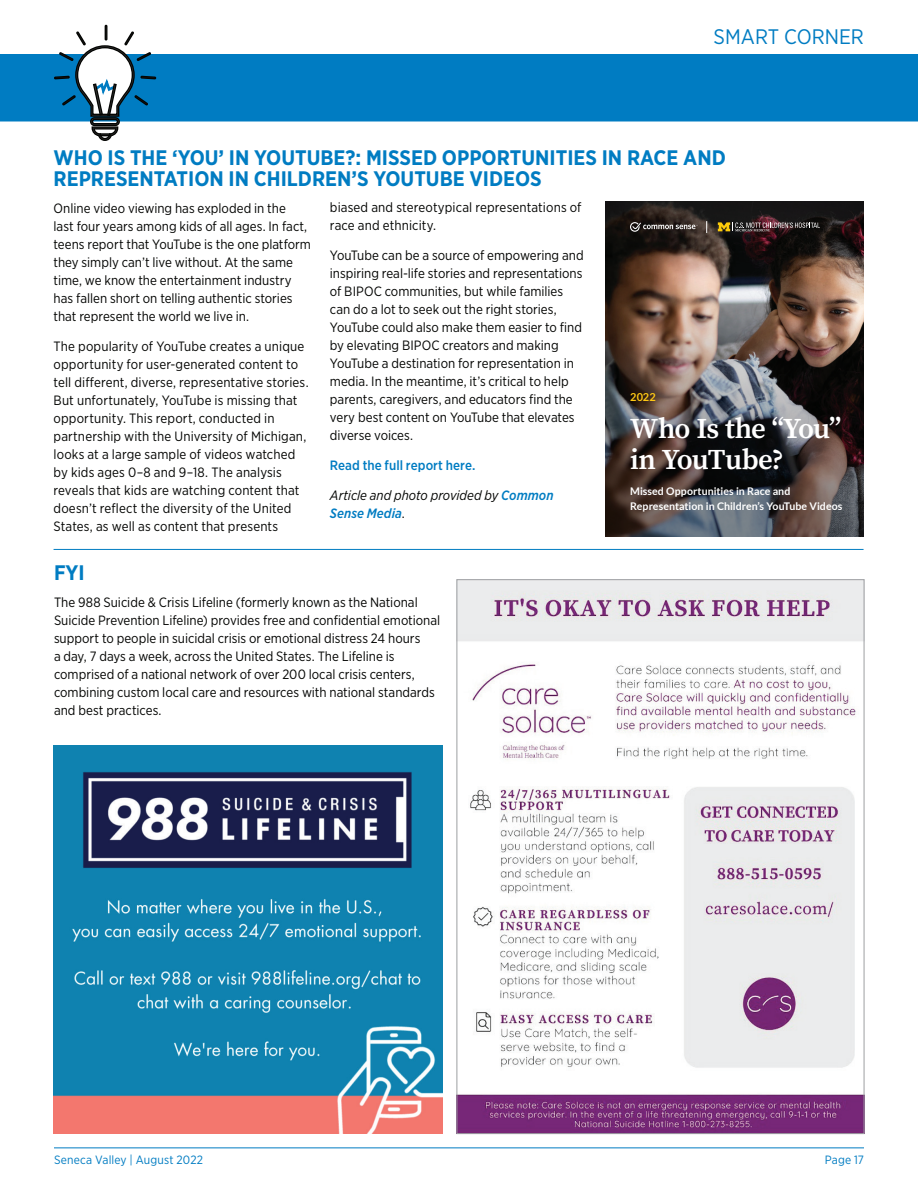
<style>
.page{position:relative;width:918px;height:1188px;background:#fff}
.page>*{position:absolute;margin:0;border:0;box-sizing:border-box;transform-origin:0 0}
.t1{font:600 28.8px/31.3px "Source Serif Pro";letter-spacing:-.035em;color:#fff}
.t2{font:700 21px/21px "Gotham Narrow";color:#007cc2}
.t3{font:21px "Gotham Narrow";color:#007cc2}
.t4{font:13.5px/18px "Gotham Narrow";color:#040503}
.t5{font:italic 13.5px/18px "Gotham Narrow";color:#040503}
.t6{font:500 13.5px "Gotham Narrow";letter-spacing:.005em;color:#007cc2}
.t7{font:12px "Gotham Narrow";letter-spacing:.015em;color:#007cc2}
.t8{font:700 10.95px "Lato";color:#fec815}
.t9{font:700 10.5px/15.6px "Lato";color:#fff}
.s1{font-weight:500;color:#007cc2}
.s2{font-style:normal}
</style>
<div class="page">
<hr style="left:54px;top:1148px;width:810px;height:1px;background:#007cc2">
<div style="left:0;top:54px;width:918px;height:68px;background:#007cc2"></div>
<svg style="left:53px;top:25px;width:104px;height:116px"></svg>
<img style="left:54px;top:745px;width:389px;height:389px">
<hr style="left:54px;top:549px;width:810px;height:1px;background:#007cc2">
<img style="left:605px;top:201px;width:259px;height:335px">
<svg style="left:630px;top:222px;width:68px;height:10px"></svg>
<svg style="left:718px;top:222px;width:102px;height:9px"></svg>
<svg style="left:706px;top:221px;width:1px;height:12px"></svg>
<img style="left:459px;top:581px;width:403px;height:551px">
<h2 class="t3" style="left:714px;top:23px;width:152px">SMART CORNER</h2>
<h2 class="t2" style="left:54px;top:147px;width:674px">WHO IS THE ‘YOU’ IN YOUTUBE?: MISSED OPPORTUNITIES IN RACE AND<br>REPRESENTATION IN CHILDREN’S YOUTUBE VIDEOS</h2>
<p class="t4" style="left:54px;top:199px;width:259px">Online video viewing has exploded in the<br>last four years among kids of all ages. In fact, teens report that YouTube is the one platform they simply can’t live without. At the same time, we know the entertainment industry has fallen short on telling authentic stories that represent the world we live in.</p>
<p class="t4" style="left:54px;top:337px;width:257px">The popularity of YouTube creates a unique opportunity for user-generated content to tell different, diverse, representative stories.<br>But unfortunately, YouTube is missing that opportunity. This report, conducted in partnership with the University of Michigan, looks at a large sample of videos watched by kids ages 0–8 and 9–18. The analysis reveals that kids are watching content that doesn’t reflect the diversity of the United States, as well as content that presents</p>
<p class="t4" style="left:330px;top:198px;width:253px">biased and stereotypical representations of race and ethnicity.</p>
<p class="t4" style="left:330px;top:246px;width:255px">YouTube can be a source of empowering and inspiring real-life stories and representations of BIPOC communities, but while families can do a lot to seek out the right stories, YouTube could also make them easier to find by elevating BIPOC creators and making YouTube a destination for representation in media. In the meantime, it’s critical to help parents, caregivers, and educators find the very best content on YouTube that elevates diverse voices.</p>
<p class="t6" style="left:330px;top:457px;width:147px">Read the full report here.</p>
<p class="t5" style="left:330px;top:486px;width:225px">Article and photo provided by <span class="s1">Common<br>Sense Media</span><span class="s2">.</span></p>
<p class="t8" style="left:630px;top:391px;width:27px">2022</p>
<h1 class="t1" style="left:630px;top:413px;width:213px">Who Is the “You” in YouTube?</h1>
<p class="t9" style="left:630px;top:483px;width:214px">Missed Opportunities in Race and<br>Representation in Children’s YouTube Videos</p>
<h2 class="t2" style="left:54px;top:562px;width:32px">FYI</h2>
<p class="t4" style="left:54px;top:593px;width:388px">The 988 Suicide &amp; Crisis Lifeline (formerly known as the National Suicide Prevention Lifeline) provides free and confidential emotional support to people in suicidal crisis or emotional distress 24 hours<br>a day, 7 days a week, across the United States. The Lifeline is comprised of a national network of over 200 local crisis centers, combining custom local care and resources with national standards and best practices.</p>
<p class="t7" style="left:54px;top:1153px;width:151px">Seneca Valley | August 2022</p>
<p class="t7" style="left:825px;top:1153px;width:41px">Page 17</p>
</div>
